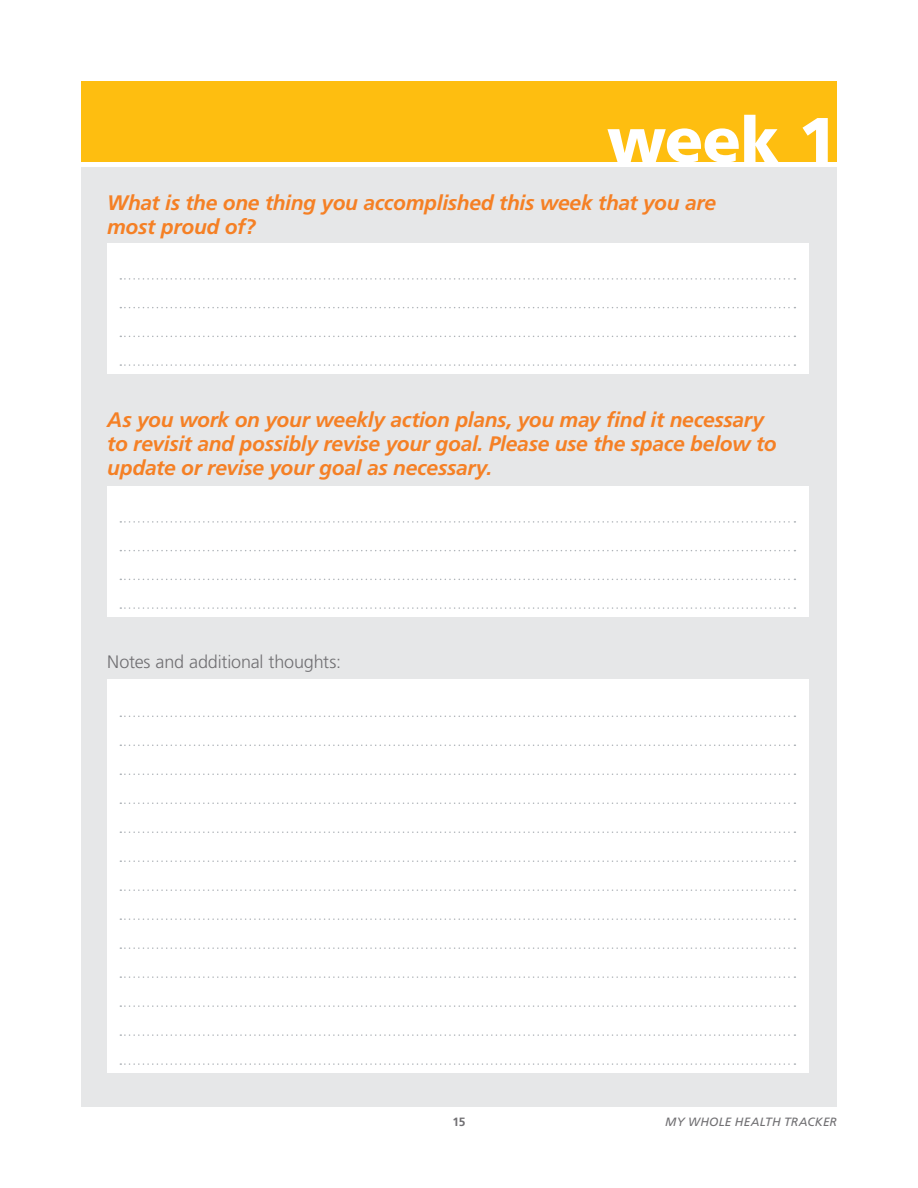
<style>
.page{position:relative;width:918px;height:1188px;background:#fff}
.page>*{position:absolute;margin:0;border:0;box-sizing:border-box;transform-origin:0 0}
.t1{font:900 63px "Frutiger LT Std";color:#fff}
.t2{font:italic 700 21px/24px "Frutiger LT Std";letter-spacing:-.015em;color:#f58025}
.t3{font:300 18px "Frutiger LT Std";letter-spacing:-.01em;color:#717073}
.t4{font:italic 12px "Frutiger LT Std";letter-spacing:.015em;color:#717073}
.t5{font:700 12px "Frutiger LT Std";color:#717073}
</style>
<div class="page">
<div style="left:81px;top:81px;width:756px;height:81px;background:#febe10"></div>
<div style="left:81px;top:167px;width:756px;height:940px;background:#e6e7e8"></div>
<div style="left:107px;top:243px;width:702px;height:131px;background:#fff"></div>
<svg style="left:120px;top:307px;width:675px;height:1px"></svg>
<svg style="left:120px;top:336px;width:675px;height:1px"></svg>
<svg style="left:120px;top:278px;width:675px;height:2px"></svg>
<svg style="left:120px;top:364px;width:675px;height:2px"></svg>
<div style="left:107px;top:486px;width:702px;height:131px;background:#fff"></div>
<svg style="left:120px;top:550px;width:675px;height:1px"></svg>
<svg style="left:120px;top:579px;width:675px;height:1px"></svg>
<svg style="left:120px;top:521px;width:675px;height:2px"></svg>
<svg style="left:120px;top:607px;width:675px;height:2px"></svg>
<div style="left:107px;top:679px;width:702px;height:394px;background:#fff"></div>
<svg style="left:120px;top:745px;width:675px;height:1px"></svg>
<svg style="left:120px;top:774px;width:675px;height:1px"></svg>
<svg style="left:120px;top:716px;width:675px;height:1px"></svg>
<svg style="left:120px;top:802px;width:675px;height:2px"></svg>
<svg style="left:120px;top:918px;width:675px;height:2px"></svg>
<svg style="left:120px;top:976px;width:675px;height:2px"></svg>
<svg style="left:120px;top:947px;width:675px;height:2px"></svg>
<svg style="left:120px;top:1005px;width:675px;height:2px"></svg>
<svg style="left:120px;top:1034px;width:675px;height:2px"></svg>
<svg style="left:120px;top:889px;width:675px;height:2px"></svg>
<svg style="left:120px;top:1063px;width:675px;height:2px"></svg>
<svg style="left:120px;top:831px;width:675px;height:2px"></svg>
<svg style="left:120px;top:860px;width:675px;height:2px"></svg>
<h1 class="t1" style="left:607px;top:102px;width:232px">week 1</h1>
<p class="t2" style="left:107px;top:191px;width:610px">What is the one thing you accomplished this week that you are most proud of?</p>
<p class="t2" style="left:107px;top:408px;width:671px">As you work on your weekly action plans, you may find it necessary to revisit and possibly revise your goal. Please use the space below to update or revise your goal as necessary.</p>
<p class="t3" style="left:107px;top:652px;width:235px">Notes and additional thoughts:</p>
<p class="t5" style="left:452px;top:1115px;width:15px">15</p>
<p class="t4" style="left:665px;top:1115px;width:173px">MY WHOLE HEALTH TRACKER</p>
</div>
